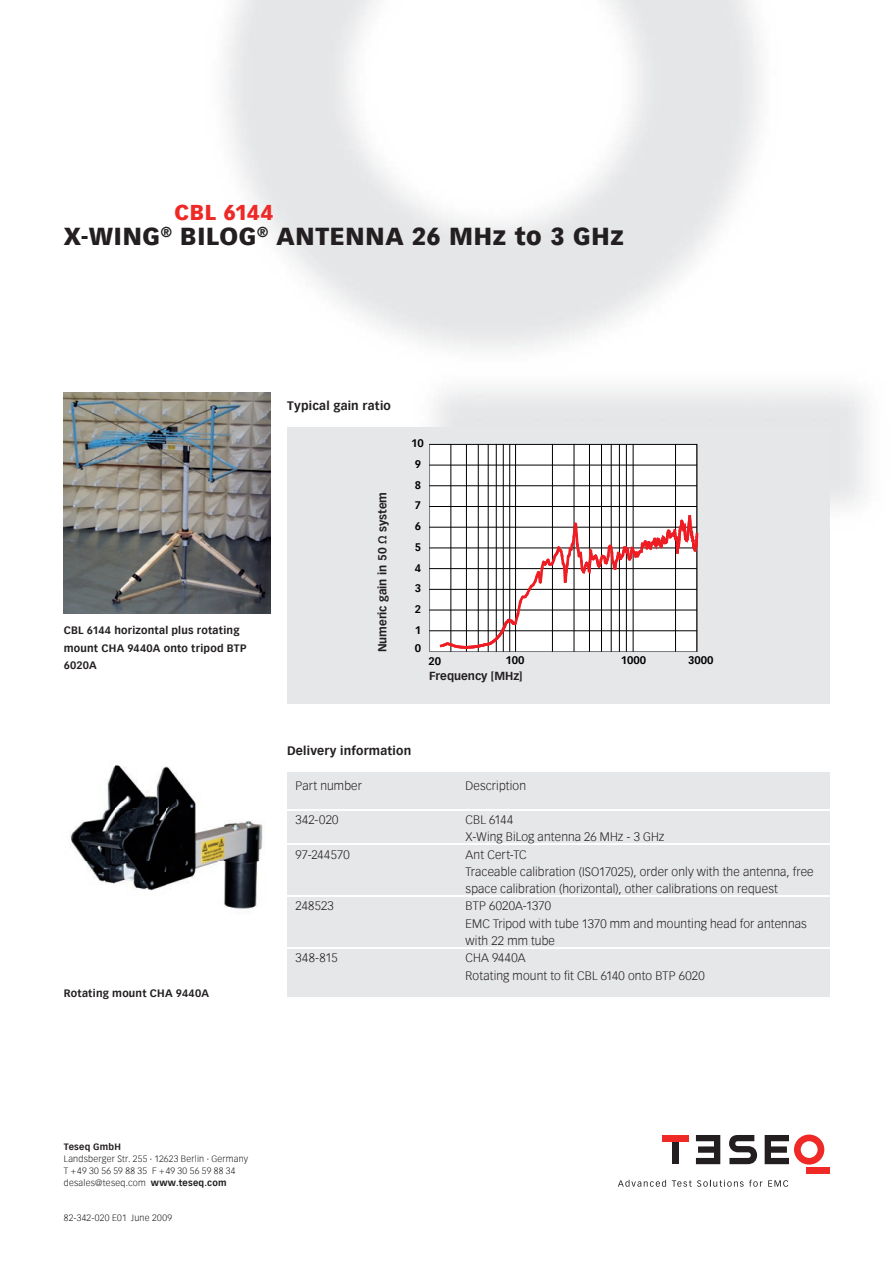
<style>
.page{position:relative;width:893px;height:1263px;background:#fff}
.page>*{position:absolute;margin:0;border:0;box-sizing:border-box;transform-origin:0 0}
.t1{font:900 24px "Vectora Com";letter-spacing:.03em;color:#231f20}
.t2{font:900 21px "Vectora Com";letter-spacing:.025em;color:#ee2926}
.t3{font:300 12px/17.2px "Vectora Com";letter-spacing:.01em;color:#231f20}
.t4{font:700 12px "Vectora Com";letter-spacing:.015em;color:#231f20}
.t5{font:700 11.4px "Vectora Com";color:#231f20}
.t6{font:700 10.8px "Vectora Com";color:#000}
.t7{font:700 10.5px/17.2px "Vectora Com";letter-spacing:.02em;color:#231f20}
.t8{font:300 9px/12px "Vectora Com";letter-spacing:.03em;color:#231f20}
.t9{font:700 9px "Vectora Com";letter-spacing:.03em;color:#231f20}
.s1{font-weight:700}
</style>
<div class="page">
<div style="left:806px;top:1167px;width:23px;height:6px;background:#ee2926"></div>
<svg style="left:765px;top:1134px;width:59px;height:30px"></svg>
<svg style="left:696px;top:1135px;width:24px;height:29px"></svg>
<div style="left:672px;top:1141px;width:7px;height:23px;background:#231f20"></div>
<div style="left:662px;top:1135px;width:27px;height:6px;background:#ee2926"></div>
<svg style="left:618px;top:1180px;width:48px;height:6px"></svg>
<svg style="left:672px;top:1180px;width:90px;height:6px"></svg>
<svg style="left:768px;top:1180px;width:20px;height:6px"></svg>
<svg style="left:729px;top:1135px;width:28px;height:29px"></svg>
<img style="left:115px;top:0;width:752px;height:540px">
<div style="left:287px;top:772px;width:542px;height:224px;background:#e6e7e9"></div>
<hr style="left:287px;top:809px;width:542px;height:1px;background:#fff">
<hr style="left:287px;top:843px;width:542px;height:2px;background:#fff">
<hr style="left:287px;top:895px;width:542px;height:2px;background:#fff">
<hr style="left:287px;top:947px;width:542px;height:1px;background:#fff">
<img style="left:70px;top:765px;width:193px;height:144px">
<img style="left:64px;top:393px;width:206px;height:220px">
<div style="left:287px;top:427px;width:542px;height:276px;background:#e6e7e9"></div>
<div style="left:429px;top:444px;width:268px;height:207px;background:#fff"></div>
<div style="left:429px;top:444px;width:268px;height:208px;border:1px solid #7c7d83"></div>
<hr style="left:430px;top:444px;width:267px;height:1px;background:#000">
<hr style="left:430px;top:465px;width:267px;height:1px;background:#000">
<hr style="left:430px;top:485px;width:267px;height:1px;background:#000">
<hr style="left:430px;top:506px;width:267px;height:1px;background:#000">
<hr style="left:430px;top:527px;width:267px;height:1px;background:#000">
<hr style="left:430px;top:548px;width:267px;height:1px;background:#000">
<hr style="left:430px;top:568px;width:267px;height:1px;background:#000">
<hr style="left:430px;top:589px;width:267px;height:1px;background:#000">
<hr style="left:430px;top:610px;width:267px;height:1px;background:#000">
<hr style="left:430px;top:630px;width:267px;height:1px;background:#000">
<hr style="left:451px;top:444px;width:1px;height:207px;background:#000">
<hr style="left:466px;top:444px;width:1px;height:207px;background:#000">
<hr style="left:478px;top:444px;width:1px;height:207px;background:#000">
<hr style="left:503px;top:444px;width:1px;height:207px;background:#000">
<hr style="left:488px;top:444px;width:1px;height:207px;background:#000">
<hr style="left:496px;top:444px;width:1px;height:207px;background:#000">
<hr style="left:552px;top:444px;width:1px;height:207px;background:#000">
<hr style="left:574px;top:444px;width:1px;height:207px;background:#000">
<hr style="left:589px;top:444px;width:1px;height:207px;background:#000">
<hr style="left:601px;top:444px;width:1px;height:207px;background:#000">
<hr style="left:611px;top:444px;width:1px;height:207px;background:#000">
<hr style="left:619px;top:444px;width:1px;height:207px;background:#000">
<hr style="left:626px;top:444px;width:1px;height:207px;background:#000">
<hr style="left:675px;top:444px;width:1px;height:207px;background:#000">
<hr style="left:509px;top:444px;width:1px;height:207px;background:#000">
<hr style="left:515px;top:444px;width:1px;height:207px;background:#000">
<hr style="left:633px;top:444px;width:1px;height:207px;background:#000">
<hr style="left:697px;top:444px;width:1px;height:207px;background:#000">
<svg style="left:438px;top:470px;width:261px;height:180px"></svg>
<h2 class="t2" style="left:174px;top:200px;width:100px">CBL 6144</h2>
<h1 class="t1" style="left:64px;top:221px;width:562px">X-WING<sup>®</sup> BILOG<sup>®</sup> ANTENNA 26 MHz to 3 GHz</h1>
<p class="t7" style="left:64px;top:622px;width:184px">CBL 6144 horizontal plus rotating mount CHA 9440A onto tripod BTP<br>6020A</p>
<p class="t7" style="left:64px;top:984px;width:147px">Rotating mount CHA 9440A</p>
<p class="t4" style="left:287px;top:398px;width:105px">Typical gain ratio</p>
<p class="t5" style="left:376px;top:652px;width:162px;rotate:-90deg">Numeric gain in 50 Ω system</p>
<p class="t6" style="left:411px;top:437px;width:14px">10</p>
<p class="t6" style="left:415px;top:457px;width:8px">9</p>
<p class="t6" style="left:415px;top:478px;width:8px">8</p>
<p class="t6" style="left:415px;top:499px;width:8px">7</p>
<p class="t6" style="left:415px;top:520px;width:8px">6</p>
<p class="t6" style="left:415px;top:540px;width:8px">5</p>
<p class="t6" style="left:415px;top:561px;width:8px">4</p>
<p class="t6" style="left:415px;top:582px;width:8px">3</p>
<p class="t6" style="left:415px;top:602px;width:8px">2</p>
<p class="t6" style="left:415px;top:623px;width:8px">1</p>
<p class="t6" style="left:415px;top:642px;width:8px">0</p>
<p class="t6" style="left:428px;top:654px;width:14px">20</p>
<p class="t6" style="left:506px;top:654px;width:21px">100</p>
<p class="t6" style="left:621px;top:654px;width:27px">1000</p>
<p class="t6" style="left:688px;top:654px;width:27px">3000</p>
<p class="t5" style="left:429px;top:669px;width:95px">Frequency [MHz]</p>
<p class="t4" style="left:287px;top:743px;width:126px">Delivery information</p>
<p class="t3" style="left:296px;top:777px;width:68px">Part number</p>
<p class="t3" style="left:466px;top:777px;width:62px">Description</p>
<p class="t3" style="left:296px;top:811px;width:44px">342-020</p>
<p class="t3" style="left:466px;top:811px;width:200px">CBL 6144<br>X-Wing BiLog antenna 26 MHz - 3 GHz</p>
<p class="t3" style="left:296px;top:846px;width:56px">97-244570</p>
<p class="t3" style="left:466px;top:846px;width:350px">Ant Cert-TC<br>Traceable calibration (ISO17025), order only with the antenna, free space calibration (horizontal), other calibrations on request</p>
<p class="t3" style="left:296px;top:897px;width:40px">248523</p>
<p class="t3" style="left:466px;top:897px;width:343px">BTP 6020A-1370<br>EMC Tripod with tube 1370 mm and mounting head for antennas with 22 mm tube</p>
<p class="t3" style="left:296px;top:949px;width:44px">348-815</p>
<p class="t3" style="left:466px;top:949px;width:241px">CHA 9440A<br>Rotating mount to fit CBL 6140 onto BTP 6020</p>
<p class="t9" style="left:64px;top:1142px;width:59px">Teseq GmbH</p>
<p class="t8" style="left:64px;top:1153px;width:186px">Landsberger Str. 255 · 12623 Berlin · Germany<br>T + 49 30 56 59 88 35 F + 49 30 56 59 88 34 desales@teseq.com <span class="s1">www.teseq.com</span></p>
<p class="t8" style="left:64px;top:1212px;width:110px">82-342-020 E01 June 2009</p>
</div>
